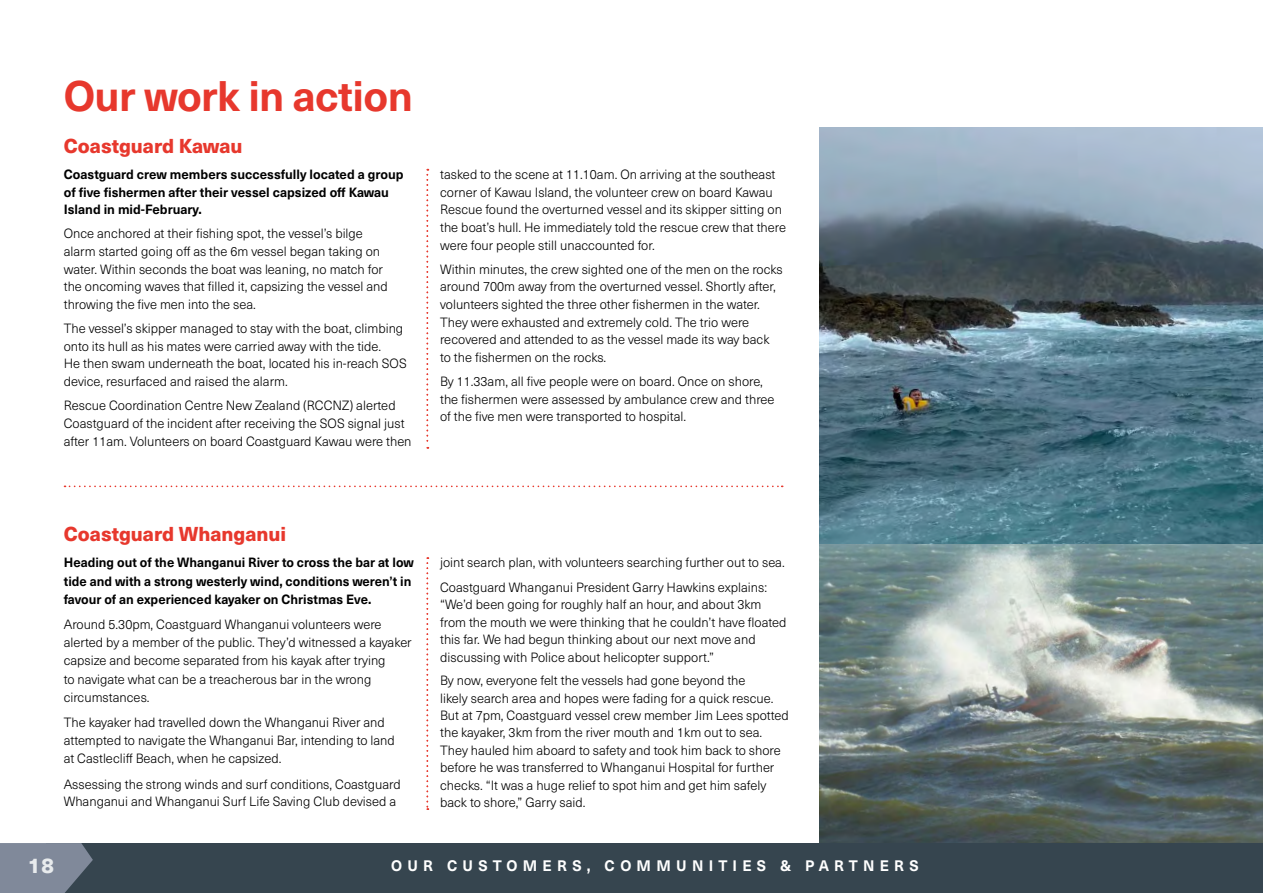
<style>
.page{position:relative;width:1263px;height:893px;background:#fff}
.page>*{position:absolute;margin:0;border:0;box-sizing:border-box;transform-origin:0 0}
.t1{font:700 42px "Neue Haas Unica W1 G";letter-spacing:-.015em;color:#e7382d}
.t2{font:800 21.15px "Neue Haas Unica W1 G";color:#e8ebed}
.t3{font:800 19.8px "Neue Haas Unica W1 G";color:#e7382d}
.t4{font:700 15px "Neue Haas Unica W1 G";letter-spacing:.36em;color:#fff}
.t5{font:300 13.2px/17.7px "Neue Haas Unica W1 G";color:#000}
.t6{font:700 13.2px/17.7px "Neue Haas Unica W1 G";color:#000}
</style>
<div class="page">
<img style="left:820px;top:128px;width:443px;height:416px">
<img style="left:820px;top:544px;width:443px;height:299px">
<svg style="left:426px;top:169px;width:2px;height:280px"></svg>
<svg style="left:426px;top:557px;width:2px;height:253px"></svg>
<div style="left:47px;top:843px;width:1216px;height:50px;background:#36454f"></div>
<svg style="left:65px;top:486px;width:718px;height:1px"></svg>
<svg style="left:0;top:843px;width:93px;height:50px;background:#768090"></svg>
<h1 class="t1" style="left:64px;top:64px;width:351px">Our work in action</h1>
<h3 class="t3" style="left:64px;top:130px;width:180px">Coastguard Kawau</h3>
<p class="t6" style="left:64px;top:165px;width:341px">Coastguard crew members successfully located a group of five fishermen after their vessel capsized off Kawau<br>Island in mid-February.</p>
<p class="t5" style="left:64px;top:224px;width:325px">Once anchored at their fishing spot, the vessel’s bilge alarm started going off as the 6m vessel began taking on water. Within seconds the boat was leaning, no match for the oncoming waves that filled it, capsizing the vessel and throwing the five men into the sea.</p>
<p class="t5" style="left:64px;top:319px;width:344px">The vessel’s skipper managed to stay with the boat, climbing onto its hull as his mates were carried away with the tide.<br>He then swam underneath the boat, located his in-reach SOS device, resurfaced and raised the alarm.</p>
<p class="t5" style="left:64px;top:396px;width:349px">Rescue Coordination Centre New Zealand (RCCNZ) alerted<br>Coastguard of the incident after receiving the SOS signal just after 11am. Volunteers on board Coastguard Kawau were then</p>
<p class="t5" style="left:440px;top:165px;width:347px">tasked to the scene at 11.10am. On arriving at the southeast corner of Kawau Island, the volunteer crew on board Kawau Rescue found the overturned vessel and its skipper sitting on the boat’s hull. He immediately told the rescue crew that there were four people still unaccounted for.</p>
<p class="t5" style="left:440px;top:260px;width:344px">Within minutes, the crew sighted one of the men on the rocks around 700m away from the overturned vessel. Shortly after, volunteers sighted the three other fishermen in the water.<br>They were exhausted and extremely cold. The trio were recovered and attended to as the vessel made its way back to the fishermen on the rocks.</p>
<p class="t5" style="left:440px;top:372px;width:336px">By 11.33am, all five people were on board. Once on shore, the fishermen were assessed by ambulance crew and three of the five men were transported to hospital.</p>
<h3 class="t3" style="left:64px;top:519px;width:224px">Coastguard Whanganui</h3>
<p class="t6" style="left:64px;top:553px;width:352px;line-height:18.1px">Heading out of the Whanganui River to cross the bar at low tide and with a strong westerly wind, conditions weren’t in favour of an experienced kayaker on Christmas Eve.</p>
<p class="t5" style="left:64px;top:615px;width:349px;line-height:18.1px">Around 5.30pm, Coastguard Whanganui volunteers were alerted by a member of the public. They’d witnessed a kayaker capsize and become separated from his kayak after trying<br>to navigate what can be a treacherous bar in the wrong circumstances.</p>
<p class="t5" style="left:64px;top:713px;width:333px;line-height:18.1px">The kayaker had travelled down the Whanganui River and attempted to navigate the Whanganui Bar, intending to land at Castlecliff Beach, when he capsized.</p>
<p class="t5" style="left:64px;top:775px;width:338px">Assessing the strong winds and surf conditions, Coastguard<br>Whanganui and Whanganui Surf Life Saving Club devised a</p>
<p class="t5" style="left:440px;top:550px;width:346px;line-height:24.6px">joint search plan, with volunteers searching further out to sea.<br>Coastguard Whanganui President Garry Hawkins explains:</p>
<p class="t5" style="left:440px;top:595px;width:348px">“We’d been going for roughly half an hour, and about 3km from the mouth we were thinking that he couldn’t have floated this far. We had begun thinking about our next move and discussing with Police about helicopter support.”</p>
<p class="t5" style="left:440px;top:671px;width:350px">By now, everyone felt the vessels had gone beyond the<br>likely search area and hopes were fading for a quick rescue.<br>But at 7pm, Coastguard vessel crew member Jim Lees spotted the kayaker, 3km from the river mouth and 1km out to sea.<br>They hauled him aboard to safety and took him back to shore before he was transferred to Whanganui Hospital for further checks. “It was a huge relief to spot him and get him safely back to shore,” Garry said.</p>
<h2 class="t2" style="left:28px;top:849px;width:28px">18</h2>
<p class="t4" style="left:391px;top:854px;width:529px">OUR CUSTOMERS, COMMUNITIES &amp; PARTNERS</p>
</div>
